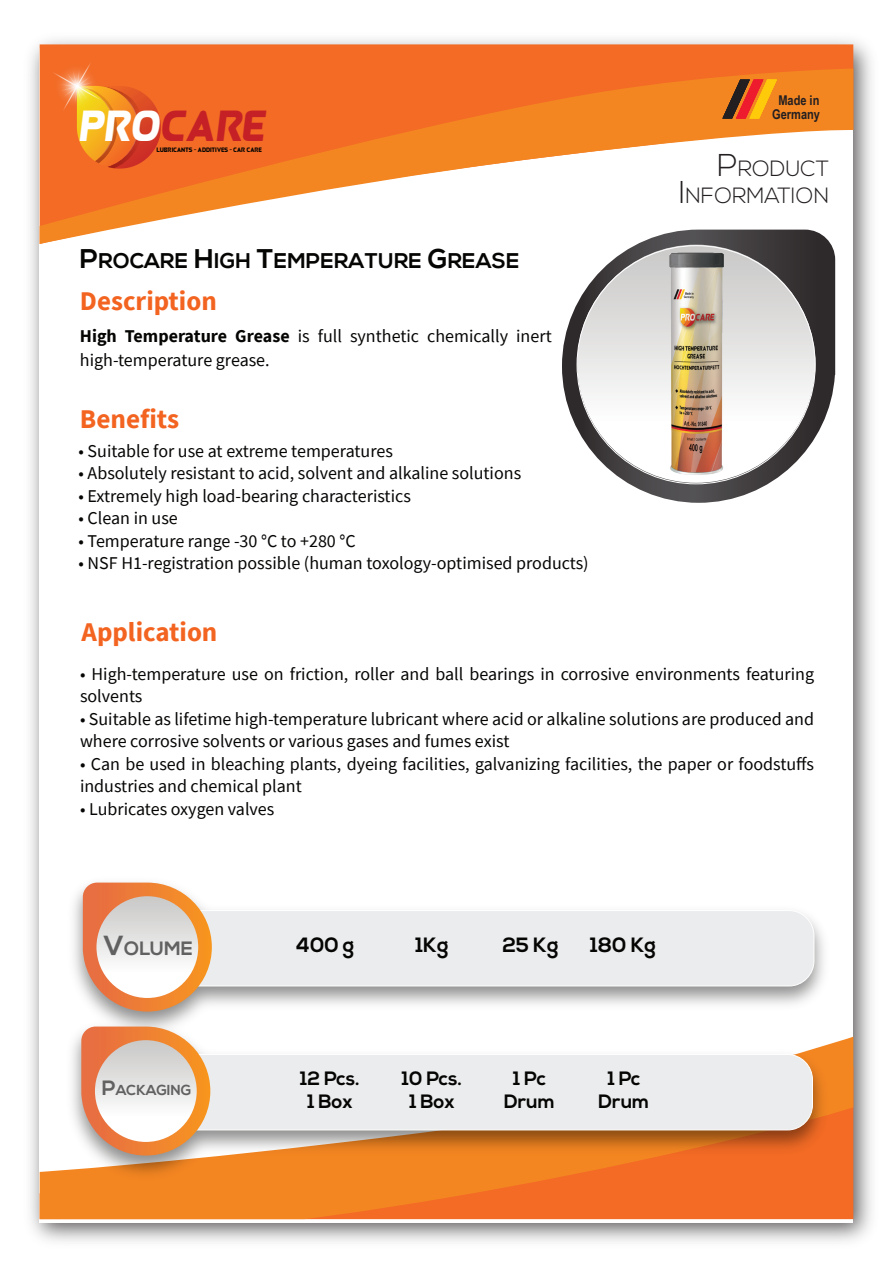
<style>
.page{position:relative;width:893px;height:1263px;background:#fff}
.page>*{position:absolute;margin:0;border:0;box-sizing:border-box;transform-origin:0 0}
.t1{font:italic 44.25px "Queenof Camelot";color:#c42025}
.t2{font:700 27px "Source Sans Pro";color:#f36421}
.t3{font:300 22.05px/27px "Nexa";color:#231f20;text-align:right}
.t4{font:700 21.3px "Nexa";letter-spacing:.01em;color:#050504}
.t5{font:700 20.7px "Nexa";color:#050504}
.t6{font:700 19.35px/23.1px "Nexa";color:#050504;text-align:center}
.t7{font:700 19.35px "Nexa";color:#606160}
.t8{font:18px/22.5px "Source Sans Pro";color:#050504}
.t9{font:700 14.4px "Nexa";color:#606160}
.t10{font:700 13.5px/13.5px "Arial Narrow";color:#231f20;text-align:center}
.t11{font:6.6px "Queenof Camelot";color:#050504}
.s1{color:#fff}
.s2{font-size:27px}
.s3{font-weight:700}
.s4{font-size:31.5px}
.s5{font-size:27.6px}
.s6{font-size:20.7px}
</style>
<div class="page">
<img style="left:30px;top:39px;width:842px;height:1203px">
<div style="left:40px;top:49px;width:813px;height:1174px;background:#fff"></div>
<svg style="left:40px;top:1037px;width:813px;height:182px;background:#f48336"></svg>
<div style="left:40px;top:44px;width:813px;height:25px;background:#f36b25"></div>
<svg style="left:40px;top:69px;width:813px;height:175px"></svg>
<svg style="left:77px;top:86px;width:84px;height:83px;background:#e77022"></svg>
<img style="left:51px;top:56px;width:56px;height:61px">
<svg style="left:722px;top:80px;width:55px;height:38px;background:#cd6b1f"></svg>
<svg style="left:562px;top:230px;width:273px;height:273px"></svg>
<img style="left:60px;top:889px;width:775px;height:297px">
<div style="left:212px;top:910px;width:602px;height:76px;background:#ebeced"></div>
<svg style="left:83px;top:882px;width:129px;height:129px;background:#e89d6b"></svg>
<div style="left:96px;top:896px;width:102px;height:102px;background:linear-gradient(to bottom,#cbc8c6,#fff);border-radius:51px"></div>
<div style="left:210px;top:1054px;width:603px;height:76px;background:#ebeced"></div>
<svg style="left:81px;top:1026px;width:129px;height:129px;background:#e79c6a"></svg>
<div style="left:95px;top:1040px;width:102px;height:102px;background:linear-gradient(to bottom,#cbc8c6,#fff);border-radius:51px"></div>
<img style="left:579px;top:247px;width:234px;height:234px">
<h1 class="t1" style="left:80px;top:97px;width:188px"><span class="s1">PRO</span>CARE</h1>
<p class="t11" style="left:157px;top:146px;width:107px">LUBRICANTS - ADDITIVES - CAR CARE</p>
<p class="t4" style="left:80px;top:249px;width:441px"><span class="s2">P</span>ROCARE <span class="s2">H</span>IGH <span class="s2">T</span>EMPERATURE <span class="s2">G</span>REASE</p>
<h2 class="t2" style="left:80px;top:283px;width:138px">Description</h2>
<p class="t8" style="left:80px;top:324px;width:473px;line-height:24px"><span class="s3">High Temperature Grease</span> is full synthetic chemically inert high-temperature grease.</p>
<h2 class="t2" style="left:80px;top:400px;width:101px">Benefits</h2>
<p class="t8" style="left:79px;top:440px;width:316px">• Suitable for use at extreme temperatures</p>
<p class="t8" style="left:79px;top:462px;width:444px">• Absolutely resistant to acid, solvent and alkaline solutions</p>
<p class="t8" style="left:79px;top:485px;width:334px">• Extremely high load-bearing characteristics</p>
<p class="t8" style="left:79px;top:507px;width:101px">• Clean in use</p>
<p class="t8" style="left:79px;top:530px;width:279px">• Temperature range -30 °C to +280 °C</p>
<p class="t8" style="left:79px;top:552px;width:512px">• NSF H1-registration possible (human toxology-optimised products)</p>
<p class="t10" style="left:772px;top:93px;width:49px">Made in<br>Germany</p>
<p class="t3" style="left:679px;top:156px;width:152px"><span class="s4">P</span>RODUCT<br><span class="s4">I</span>NFORMATION</p>
<h2 class="t2" style="left:82px;top:614px;width:137px">Application</h2>
<p class="t8" style="left:80px;top:662px;width:736px">• High-temperature use on friction, roller and ball bearings in corrosive environments featuring solvents</p>
<p class="t8" style="left:80px;top:707px;width:735px">• Suitable as lifetime high-temperature lubricant where acid or alkaline solutions are produced and where corrosive solvents or various gases and fumes exist</p>
<p class="t8" style="left:80px;top:752px;width:736px">• Can be used in bleaching plants, dyeing facilities, galvanizing facilities, the paper or foodstuffs industries and chemical plant</p>
<p class="t8" style="left:80px;top:797px;width:196px">• Lubricates oxygen valves</p>
<p class="t7" style="left:103px;top:938px;width:91px"><span class="s5">V</span>OLUME</p>
<p class="t5" style="left:296px;top:933px;width:60px">400 g</p>
<p class="t5" style="left:415px;top:933px;width:34px">1Kg</p>
<p class="t5" style="left:503px;top:933px;width:57px">25 Kg</p>
<p class="t5" style="left:590px;top:933px;width:68px">180 Kg</p>
<p class="t9" style="left:102px;top:1081px;width:91px"><span class="s6">P</span>ACKAGING</p>
<p class="t6" style="left:300px;top:1067px;width:61px">12 Pcs.<br>1 Box</p>
<p class="t6" style="left:402px;top:1067px;width:62px">10 Pcs.<br>1 Box</p>
<p class="t6" style="left:504px;top:1067px;width:52px">1 Pc<br>Drum</p>
<p class="t6" style="left:599px;top:1067px;width:52px">1 Pc<br>Drum</p>
</div>
